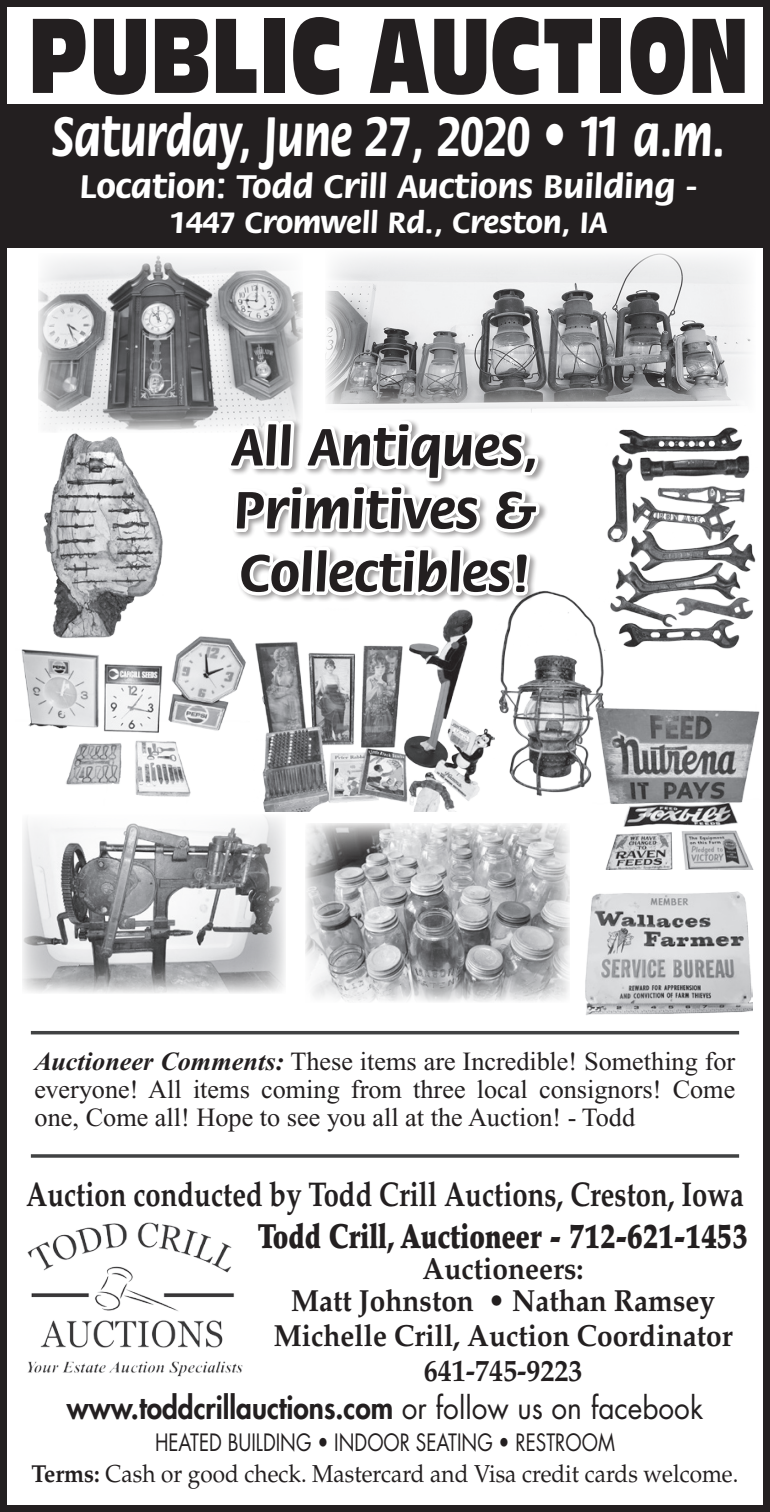
<style>
.page{position:relative;width:770px;height:1512px;background:#fff}
.page>*{position:absolute;margin:0;border:0;box-sizing:border-box;transform-origin:0 0}
.t1{font:103.6px "Antique Olive Compact";color:#231f20;scale:.71 1}
.t2{font:700 59.5px "Flora";color:#fff;scale:.78 1}
.t3{font:700 56px "Flora";color:#231f20}
.t4{font:700 35px "Flora";color:#fff;scale:1.04 1}
.t5{font:700 34.3px "Palatino";color:#231f20;scale:.8 1}
.t6{font:900 34.3px "Palatino";color:#231f20;scale:.77 1}
.t7{font:700 31.5px "Flora";color:#fff;scale:1.04 1}
.t8{font:700 30.45px "Palatino";color:#231f20;scale:.92 1}
.t9{font:800 30.45px "Futura";color:#231f20;scale:.92 1}
.t10{font:26.25px/28px "Times New Roman";color:#231f20;text-align:justify}
.t11{font:24.5px "Palatino";color:#231f20;scale:.92 1}
.t12{font:23.45px "Futura";color:#231f20;scale:.81 1}
.s1{font-weight:700;font-style:italic}
.s2{font-weight:400}
.s3{font-weight:700}
</style>
<div class="page">
<div style="left:0;top:0;width:770px;height:1512px;border:7px solid #231f20"></div>
<div style="left:0;top:104px;width:770px;height:144px;background:#231f20"></div>
<svg style="left:365px;top:0;width:230px;height:8px;background:#3e3b3b"></svg>
<img style="left:27px;top:1222px;width:216px;height:155px">
<hr style="left:31px;top:1031px;width:708px;height:3px;background:#414243">
<svg style="left:31px;top:1154px;width:708px;height:4px;background:#58595a"></svg>
<img style="left:38px;top:255px;width:264px;height:176px">
<img style="left:326px;top:253px;width:425px;height:156px">
<img style="left:585px;top:891px;width:168px;height:124px">
<img style="left:306px;top:823px;width:263px;height:179px">
<img style="left:22px;top:816px;width:264px;height:177px">
<img style="left:499px;top:591px;width:106px;height:205px">
<img style="left:605px;top:427px;width:151px;height:224px">
<img style="left:43px;top:433px;width:120px;height:197px">
<img style="left:593px;top:705px;width:170px;height:164px">
<img style="left:21px;top:630px;width:210px;height:167px">
<img style="left:262px;top:693px;width:233px;height:118px">
<svg style="left:222px;top:374px;width:321px;height:319px"></svg>
<p class="t1" style="left:28px;top:-8px;width:1016px">PUBLIC AUCTION</p>
<p class="t2" style="left:52px;top:104px;width:864px">Saturday, June 27, 2020 • 11 a.m.</p>
<p class="t4" style="left:80px;top:168px;width:595px">Location: Todd Crill Auctions Building -</p>
<p class="t7" style="left:170px;top:206px;width:422px">1447 Cromwell Rd., Creston, IA</p>
<p class="t3" style="left:231px;top:417px;width:308px">All Antiques,</p>
<p class="t3" style="left:234px;top:480px;width:304px">Primitives &amp;</p>
<p class="t3" style="left:239px;top:543px;width:293px">Collectibles!</p>
<p class="t10" style="left:35px;top:1047px;width:702px"><span class="s1">Auctioneer Comments:</span> These items are Incredible! Something for everyone! All items coming from three local consignors! Come one, Come all! Hope to see you all at the Auction! - Todd</p>
<p class="t5" style="left:26px;top:1174px;width:899px">Auction conducted by Todd Crill Auctions, Creston, Iowa</p>
<p class="t6" style="left:258px;top:1216px;width:638px">Todd Crill, Auctioneer - 712-621-1453</p>
<p class="t8" style="left:423px;top:1251px;width:176px">Auctioneers:</p>
<p class="t8" style="left:291px;top:1283px;width:462px">Matt Johnston • Nathan Ramsey</p>
<p class="t8" style="left:274px;top:1318px;width:500px">Michelle Crill, Auction Coordinator</p>
<p class="t8" style="left:424px;top:1353px;width:174px">641-745-9223</p>
<p class="t9" style="left:67px;top:1389px;width:693px">www.toddcrillauctions.com <span class="s2">or follow us on facebook</span></p>
<p class="t12" style="left:155px;top:1427px;width:569px">HEATED BUILDING • INDOOR SEATING • RESTROOM</p>
<p class="t11" style="left:32px;top:1460px;width:770px"><span class="s3">Terms:</span> Cash or good check. Mastercard and Visa credit cards welcome.</p>
</div>
